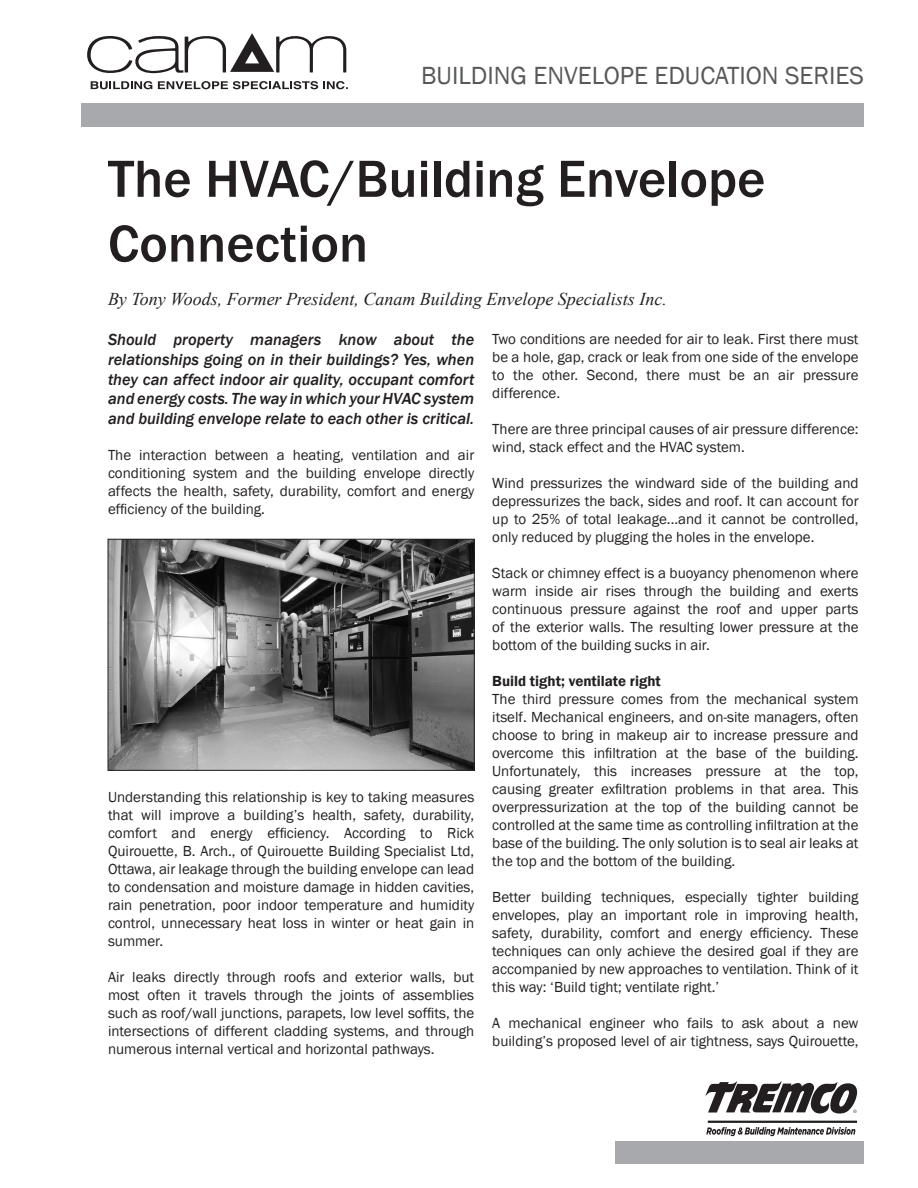
<style>
.page{position:relative;width:918px;height:1188px;background:#fff}
.page>*{position:absolute;margin:0;border:0;box-sizing:border-box;transform-origin:0 0}
.t1{font:500 54px/64.8px "Franklin Gothic";color:#231f20}
.t2{font:25.5px "Franklin Gothic";color:#57585a}
.t3{font:italic 18px "Times New Roman";color:#231f20}
.t4{font:italic 500 16.5px/19.8px "Franklin Gothic";color:#231f20;text-align:justify}
.t5{font:15px/18px "Franklin Gothic";color:#231f20;text-align:justify}
.t6{font:600 15px "Franklin Gothic";color:#231f20}
</style>
<div class="page">
<div style="left:81px;top:103px;width:783px;height:23px;background:#a8a9ad"></div>
<svg style="left:91px;top:81px;width:61px;height:8px"></svg>
<svg style="left:158px;top:81px;width:190px;height:8px"></svg>
<svg style="left:87px;top:33px;width:259px;height:40px"></svg>
<div style="left:615px;top:1141px;width:249px;height:22px;background:#a8a9ad"></div>
<img style="left:110px;top:541px;width:363px;height:228px">
<div style="left:108px;top:539px;width:367px;height:232px;border:1px solid #231f20"></div>
<svg style="left:706px;top:1127px;width:149px;height:9px"></svg>
<svg style="left:705px;top:1081px;width:152px;height:33px"></svg>
<hr style="left:708px;top:1121px;width:149px;height:2px;background:#231f20">
<p class="t2" style="left:421px;top:60px;width:444px">BUILDING ENVELOPE EDUCATION SERIES</p>
<p class="t1" style="left:108px;top:147px;width:659px">The HVAC/Building Envelope<br>Connection</p>
<p class="t3" style="left:108px;top:286px;width:560px">By Tony Woods, Former President, Canam Building Envelope Specialists Inc.</p>
<p class="t4" style="left:108px;top:330px;width:368px">Should property managers know about the relationships going on in their buildings? Yes, when they can affect indoor air quality, occupant comfort and energy costs. The way in which your HVAC system and building envelope relate to each other is critical.</p>
<p class="t5" style="left:108px;top:447px;width:368px">The interaction between a heating, ventilation and air conditioning system and the building envelope directly affects the health, safety, durability, comfort and energy efficiency of the building.</p>
<p class="t5" style="left:108px;top:789px;width:368px">Understanding this relationship is key to taking measures that will improve a building’s health, safety, durability, comfort and energy efficiency. According to Rick Quirouette, B. Arch., of Quirouette Building Specialist Ltd, Ottawa, air leakage through the building envelope can lead to condensation and moisture damage in hidden cavities, rain penetration, poor indoor temperature and humidity control, unnecessary heat loss in winter or heat gain in summer.</p>
<p class="t5" style="left:108px;top:969px;width:368px">Air leaks directly through roofs and exterior walls, but most often it travels through the joints of assemblies such as roof/wall junctions, parapets, low level soffits, the intersections of different cladding systems, and through numerous internal vertical and horizontal pathways.</p>
<p class="t5" style="left:492px;top:330px;width:368px">Two conditions are needed for air to leak. First there must be a hole, gap, crack or leak from one side of the envelope to the other. Second, there must be an air pressure difference.</p>
<p class="t5" style="left:492px;top:420px;width:368px">There are three principal causes of air pressure difference: wind, stack effect and the HVAC system.</p>
<p class="t5" style="left:492px;top:474px;width:368px">Wind pressurizes the windward side of the building and depressurizes the back, sides and roof. It can account for up to 25% of total leakage...and it cannot be controlled, only reduced by plugging the holes in the envelope.</p>
<p class="t5" style="left:492px;top:564px;width:368px">Stack or chimney effect is a buoyancy phenomenon where warm inside air rises through the building and exerts continuous pressure against the roof and upper parts of the exterior walls. The resulting lower pressure at the bottom of the building sucks in air.</p>
<p class="t6" style="left:492px;top:672px;width:170px">Build tight; ventilate right</p>
<p class="t5" style="left:492px;top:690px;width:368px">The third pressure comes from the mechanical system itself. Mechanical engineers, and on-site managers, often choose to bring in makeup air to increase pressure and overcome this infiltration at the base of the building.<br>Unfortunately, this increases pressure at the top, causing greater exfiltration problems in that area. This overpressurization at the top of the building cannot be controlled at the same time as controlling infiltration at the base of the building. The only solution is to seal air leaks at the top and the bottom of the building.</p>
<p class="t5" style="left:492px;top:888px;width:368px">Better building techniques, especially tighter building envelopes, play an important role in improving health, safety, durability, comfort and energy efficiency. These techniques can only achieve the desired goal if they are accompanied by new approaches to ventilation. Think of it this way: ‘Build tight; ventilate right.’</p>
<p class="t5" style="left:492px;top:1014px;width:368px">A mechanical engineer who fails to ask about a new building’s proposed level of air tightness, says Quirouette,</p>
</div>
